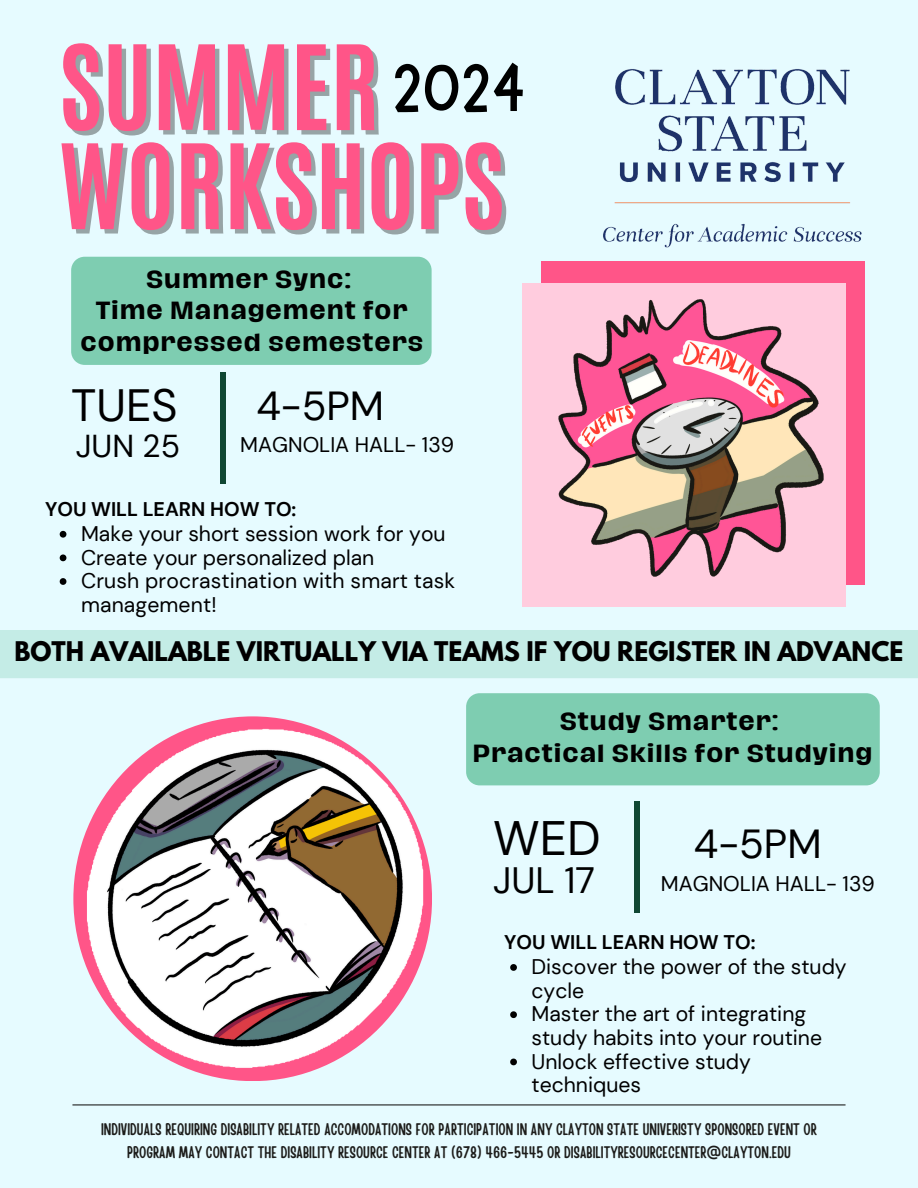
<style>
.page{position:relative;width:918px;height:1188px;background:#e6fbff}
.page>*{position:absolute;margin:0;border:0;box-sizing:border-box;transform-origin:0 0}
.t1{font:700 99.75px "Antonio";color:#f58}
.t2{font:67.5px "Marykate";color:#000}
.t3{font:48.3px "DM Sans";color:#000}
.t4{font:45.15px "DM Sans";color:#000}
.t5{font:40.5px "DM Sans";color:#000}
.t6{font:36.6px "DM Sans";color:#000}
.t7{font:31.65px "DM Sans";color:#000}
.t8{font:700 24px "League Spartan";color:#000}
.t9{font:700 22.8px/31.5px "Hagrid Text";letter-spacing:.045em;color:#000;text-align:center}
.t10{font:21.15px/23.7px "DM Sans";color:#000}
.t11{font:700 19.8px "DM Sans";color:#000}
.t12{font:16.65px/22.5px "Handy Casual Condensed";color:#1d1d1b;text-align:center}
</style>
<div class="page">
<div style="left:542px;top:262px;width:323px;height:323px;background:#f58"></div>
<div style="left:522px;top:283px;width:324px;height:323px;background:#ffccde"></div>
<img style="left:508px;top:250px;width:376px;height:376px;border-radius:50%">
<hr style="left:72px;top:1104px;width:774px;height:1px;background:#222">
<img style="left:581px;top:69px;width:284px;height:201px">
<div style="left:220px;top:372px;width:5px;height:112px;background:#0f4733"></div>
<div style="left:71px;top:257px;width:361px;height:108px;background:#7ecdb1"></div>
<div style="left:466px;top:693px;width:414px;height:92px;background:#7ecdb1"></div>
<div style="left:634px;top:801px;width:6px;height:112px;background:#0f4733"></div>
<img style="left:73px;top:716px;width:359px;height:365px">
<svg style="left:60px;top:531px;width:6px;height:7px"></svg>
<svg style="left:60px;top:554px;width:6px;height:7px"></svg>
<svg style="left:60px;top:578px;width:6px;height:7px"></svg>
<svg style="left:510px;top:964px;width:7px;height:7px"></svg>
<svg style="left:510px;top:1011px;width:7px;height:7px"></svg>
<svg style="left:510px;top:1059px;width:7px;height:6px"></svg>
<div style="left:0;top:630px;width:918px;height:48px;background:#c4ece6"></div>
<h2 class="t1" style="left:59px;top:16px;width:323px">SUMMER</h2>
<p class="t1" style="left:59px;top:115px;width:448px">WORKSHOPS</p>
<h5 class="t2" style="left:392px;top:44px;width:135px">2024</h5>
<p class="t9" style="left:81px;top:264px;width:344px">Summer Sync:<br>Time Management for compressed semesters</p>
<p class="t4" style="left:71px;top:377px;width:108px">TUES</p>
<p class="t7" style="left:76px;top:426px;width:106px">JUN 25</p>
<p class="t5" style="left:256px;top:380px;width:129px">4-5PM</p>
<p class="t10" style="left:240px;top:433px;width:215px">MAGNOLIA HALL- 139</p>
<p class="t11" style="left:45px;top:496px;width:253px">YOU WILL LEARN HOW TO:</p>
<h3 class="t10" style="left:81px;top:522px;width:366px">Make your short session work for you</h3>
<p class="t10" style="left:81px;top:546px;width:295px">Create your personalized plan</p>
<p class="t10" style="left:81px;top:569px;width:376px">Crush procrastination with smart task management!</p>
<p class="t8" style="left:15px;top:640px;width:890px">BOTH AVAILABLE VIRTUALLY VIA TEAMS IF YOU REGISTER IN ADVANCE</p>
<h6 class="t9" style="left:473px;top:706px;width:401px">Study Smarter:<br>Practical Skills for Studying</h6>
<p class="t3" style="left:493px;top:807px;width:109px">WED</p>
<p class="t6" style="left:493px;top:857px;width:103px">JUL 17</p>
<h3 class="t5" style="left:694px;top:818px;width:129px">4-5PM</h3>
<p class="t10" style="left:661px;top:872px;width:215px">MAGNOLIA HALL- 139</p>
<p class="t11" style="left:504px;top:929px;width:253px">YOU WILL LEARN HOW TO:</p>
<h3 class="t10" style="left:532px;top:955px;width:317px">Discover the power of the study cycle</h3>
<h3 class="t10" style="left:532px;top:1002px;width:292px">Master the art of integrating study habits into your routine</h3>
<p class="t10" style="left:532px;top:1050px;width:221px">Unlock effective study techniques</p>
<h6 class="t12" style="left:101px;top:1117px;width:717px">INDIVIDUALS REQUIRING DISABILITY RELATED ACCOMODATIONS FOR PARTICIPATION IN ANY CLAYTON STATE UNIVERISTY SPONSORED EVENT OR<br>PROGRAM MAY CONTACT THE DISABILITY RESOURCE CENTER AT (678) 466-5445 OR DISABILITYRESOURCECENTER@CLAYTON.EDU</h6>
</div>
